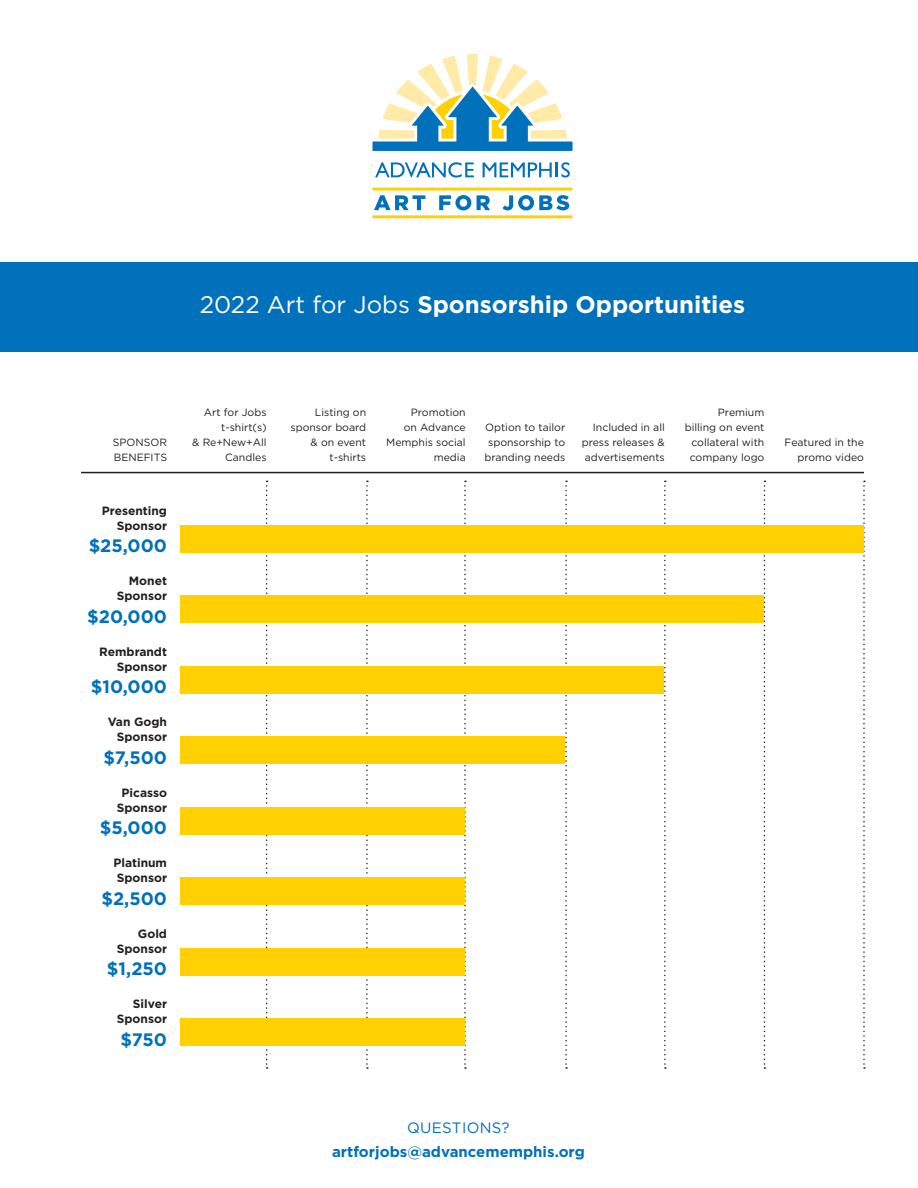
<style>
.page{position:relative;width:918px;height:1188px;background:#fff}
.page>*{position:absolute;margin:0;border:0;box-sizing:border-box;transform-origin:0 0}
.Intro{font:700 24px "Gotham";color:#fff}
.Body_Copy{font:700 18px "Gotham";color:#0071ba}
.t1{font:700 15px "Gotham";color:#0071ba}
.t2{font:15px "Gotham";letter-spacing:.02em;color:#0071ba}
.Body_Copy-2{font:700 12px "Gotham";color:#231f20}
.Body_Copy-3{font:10.5px/15px "Gotham";color:#231f20;text-align:right}
.s1{font-weight:400}
</style>
<div class="page">
<svg style="left:266px;top:481px;width:2px;height:588px"></svg>
<svg style="left:366px;top:481px;width:2px;height:588px"></svg>
<svg style="left:464px;top:481px;width:2px;height:588px"></svg>
<svg style="left:565px;top:481px;width:2px;height:588px"></svg>
<svg style="left:664px;top:481px;width:2px;height:588px"></svg>
<svg style="left:764px;top:481px;width:1px;height:588px"></svg>
<svg style="left:863px;top:481px;width:2px;height:588px"></svg>
<div style="left:181px;top:525px;width:683px;height:27px;background:#ffd102"></div>
<div style="left:181px;top:596px;width:583px;height:27px;background:#ffd102"></div>
<div style="left:181px;top:666px;width:483px;height:27px;background:#ffd102"></div>
<div style="left:181px;top:737px;width:384px;height:27px;background:#ffd102"></div>
<div style="left:181px;top:807px;width:284px;height:27px;background:#ffd102"></div>
<div style="left:181px;top:878px;width:284px;height:27px;background:#ffd102"></div>
<div style="left:181px;top:948px;width:284px;height:27px;background:#ffd102"></div>
<div style="left:181px;top:1019px;width:284px;height:27px;background:#ffd102"></div>
<div style="left:0;top:262px;width:918px;height:90px;background:#0071ba"></div>
<svg style="left:372px;top:54px;width:201px;height:97px"></svg>
<svg style="left:375px;top:162px;width:99px;height:16px"></svg>
<svg style="left:483px;top:162px;width:87px;height:16px"></svg>
<svg style="left:374px;top:195px;width:51px;height:15px"></svg>
<svg style="left:439px;top:195px;width:32px;height:15px"></svg>
<svg style="left:477px;top:195px;width:13px;height:15px"></svg>
<svg style="left:502px;top:195px;width:67px;height:15px"></svg>
<hr style="left:372px;top:188px;width:201px;height:3px;background:#ffd102">
<hr style="left:372px;top:215px;width:201px;height:3px;background:#ffd102">
<hr style="left:81px;top:472px;width:783px;height:1px;background:#231f20">
<p class="Intro" style="left:200px;top:289px;width:547px"><span class="s1">2022 Art for Jobs</span> Sponsorship Opportunities</p>
<p class="Body_Copy-3" style="left:113px;top:434px;width:56px;text-align:left">SPONSOR<br>BENEFITS</p>
<p class="Body_Copy-2" style="left:102px;top:502px;width:67px">Presenting</p>
<p class="Body_Copy-2" style="left:117px;top:517px;width:52px">Sponsor</p>
<p class="Body_Copy" style="left:89px;top:534px;width:80px">$25,000</p>
<p class="Body_Copy-2" style="left:129px;top:573px;width:40px">Monet</p>
<p class="Body_Copy-2" style="left:117px;top:588px;width:52px">Sponsor</p>
<p class="Body_Copy" style="left:87px;top:604px;width:81px">$20,000</p>
<p class="Body_Copy-2" style="left:99px;top:643px;width:69px">Rembrandt</p>
<p class="Body_Copy-2" style="left:117px;top:658px;width:52px">Sponsor</p>
<p class="Body_Copy" style="left:91px;top:675px;width:78px">$10,000</p>
<p class="Body_Copy-2" style="left:108px;top:714px;width:61px">Van Gogh</p>
<p class="Body_Copy-2" style="left:117px;top:729px;width:52px">Sponsor</p>
<p class="Body_Copy" style="left:104px;top:745px;width:65px">$7,500</p>
<p class="Body_Copy-2" style="left:122px;top:784px;width:47px">Picasso</p>
<p class="Body_Copy-2" style="left:117px;top:799px;width:52px">Sponsor</p>
<p class="Body_Copy" style="left:100px;top:816px;width:69px">$5,000</p>
<p class="Body_Copy-2" style="left:113px;top:855px;width:55px">Platinum</p>
<p class="Body_Copy-2" style="left:117px;top:870px;width:52px">Sponsor</p>
<p class="Body_Copy" style="left:101px;top:886px;width:67px">$2,500</p>
<p class="Body_Copy-2" style="left:138px;top:925px;width:31px">Gold</p>
<p class="Body_Copy-2" style="left:117px;top:940px;width:52px">Sponsor</p>
<p class="Body_Copy" style="left:107px;top:957px;width:62px">$1,250</p>
<p class="Body_Copy-2" style="left:133px;top:996px;width:36px">Silver</p>
<p class="Body_Copy-2" style="left:117px;top:1011px;width:52px">Sponsor</p>
<p class="Body_Copy" style="left:120px;top:1027px;width:48px">$750</p>
<p class="Body_Copy-3" style="left:192px;top:404px;width:76px">Art for Jobs t-shirt(s)<br>&amp; Re+New+All<br>Candles</p>
<p class="Body_Copy-3" style="left:290px;top:404px;width:77px">Listing on sponsor board &amp; on event t-shirts</p>
<p class="Body_Copy-3" style="left:386px;top:404px;width:81px">Promotion<br>on Advance<br>Memphis social media</p>
<p class="Body_Copy-3" style="left:484px;top:419px;width:82px;text-align:center">Option to tailor sponsorship to branding needs</p>
<p class="Body_Copy-3" style="left:582px;top:419px;width:85px">Included in all press releases &amp; advertisements</p>
<p class="Body_Copy-3" style="left:685px;top:404px;width:81px">Premium billing on event collateral with company logo</p>
<p class="Body_Copy-3" style="left:785px;top:434px;width:81px">Featured in the promo video</p>
<p class="t2" style="left:407px;top:1118px;width:104px">QUESTIONS?</p>
<p class="t1" style="left:332px;top:1142px;width:254px">artforjobs@advancememphis.org</p>
</div>
